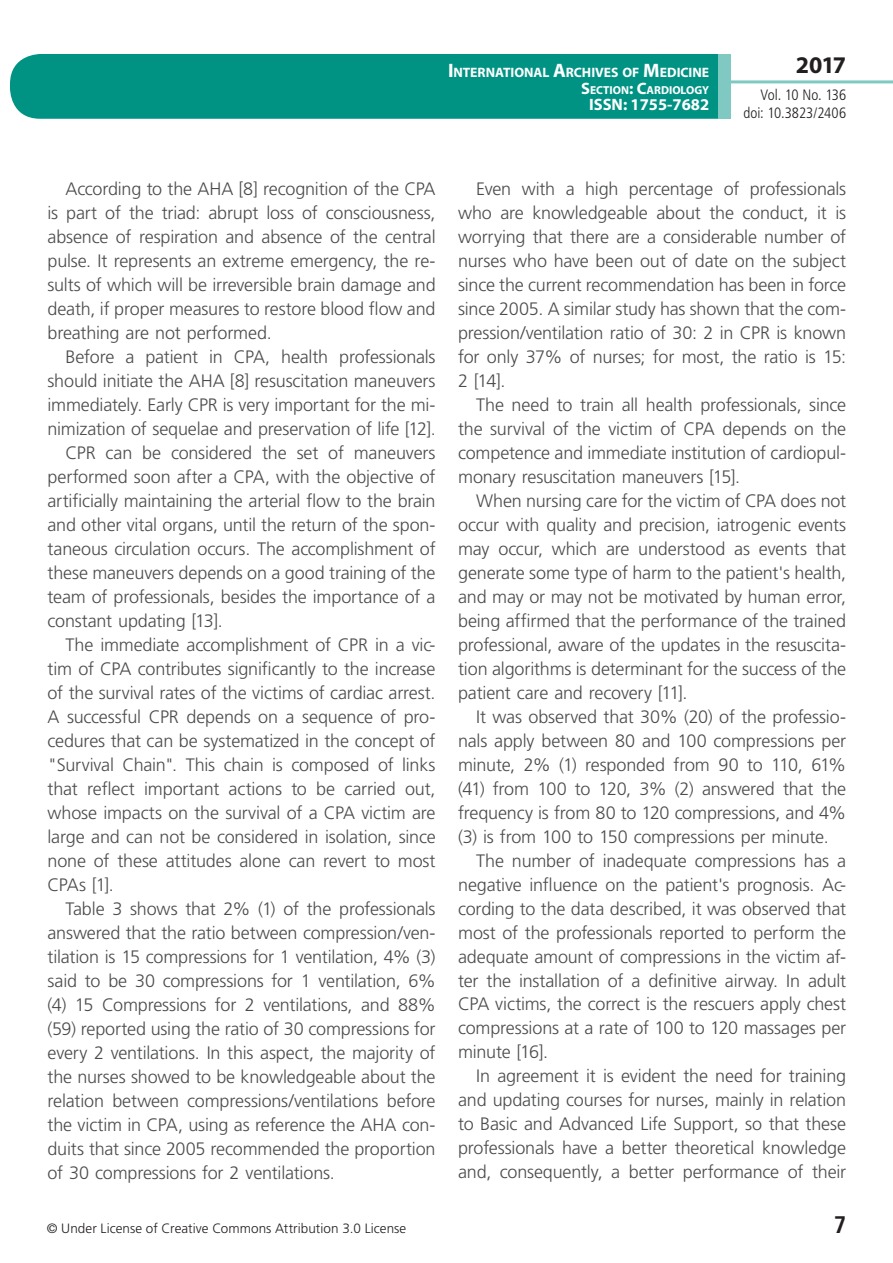
<style>
.page{position:relative;width:893px;height:1263px;background:#fff}
.page>*{position:absolute;margin:0;border:0;box-sizing:border-box;transform-origin:0 0}
.t1{font:700 24px "Myriad Pro";color:#231f20}
.t2{font:700 condensed 24px "Frutiger LT Std";color:#231f20}
.t3{font:300 18px/24px "Frutiger LT Std";letter-spacing:-.01em;color:#4b4c4d;text-align:justify}
.t4{font:700 16.5px "Myriad Pro";color:#fff}
.t5{font:300 condensed 15px/18px "Frutiger LT Std";color:#231f20;text-align:right}
.t6{font:700 13.65px "Myriad Pro";letter-spacing:-.005em;color:#fff}
.t7{font:300 13.5px "Frutiger LT Std";letter-spacing:.005em;color:#231f20}
.t8{font:700 11.55px "Myriad Pro";color:#fff}
.s1{font-size:19.5px}
.s2{font-size:16.5px}
</style>
<div class="page">
<div style="left:10px;top:54px;width:775px;height:65px;background:#009384;border-radius:30px"></div>
<div style="left:732px;top:0;width:161px;height:157px;background:#fff"></div>
<hr style="left:730px;top:80px;width:163px;height:3px;background:#80c9c2">
<div style="left:718px;top:54px;width:13px;height:65px;background:#80c9c2"></div>
<p class="t6" style="left:448px;top:64px;width:263px"><span class="s1">I</span>NTERNATIONAL <span class="s1">A</span>RCHIVES OF <span class="s1">M</span>EDICINE</p>
<p class="t8" style="left:581px;top:82px;width:130px"><span class="s2">S</span>ECTION<span class="s2">: C</span>ARDIOLOGY</p>
<p class="t4" style="left:589px;top:94px;width:122px">ISSN: 1755-7682</p>
<h1 class="t1" style="left:796px;top:49px;width:52px">2017</h1>
<p class="t5" style="left:743px;top:86px;width:104px">Vol. 10 No. 136 doi: 10.3823/2406</p>
<p class="t3" style="left:48px;top:177px;width:390px;text-indent:18px">According to the AHA [8] recognition of the CPA is part of the triad: abrupt loss of consciousness, absence of respiration and absence of the central pulse. It represents an extreme emergency, the re&shy;sults of which will be irreversible brain damage and death, if proper measures to restore blood flow and breathing are not performed.</p>
<p class="t3" style="left:66px;top:345px;width:372px">Before a patient in CPA, health professionals</p>
<p class="t3" style="left:48px;top:369px;width:390px">should initiate the AHA [8] resuscitation maneuvers</p>
<p class="t3" style="left:48px;top:393px;width:390px">immediately. Early CPR is very important for the mi-</p>
<p class="t3" style="left:48px;top:417px;width:390px">nimization of sequelae and preservation of life [12].</p>
<p class="t3" style="left:66px;top:441px;width:372px">CPR can be considered the set of maneuvers</p>
<p class="t3" style="left:48px;top:465px;width:390px">performed soon after a CPA, with the objective of</p>
<p class="t3" style="left:48px;top:489px;width:390px">artificially maintaining the arterial flow to the brain</p>
<p class="t3" style="left:48px;top:513px;width:390px">and other vital organs, until the return of the spon-</p>
<p class="t3" style="left:48px;top:537px;width:390px">taneous circulation occurs. The accomplishment of</p>
<p class="t3" style="left:48px;top:561px;width:390px">these maneuvers depends on a good training of the</p>
<p class="t3" style="left:48px;top:585px;width:390px">team of professionals, besides the importance of a</p>
<p class="t3" style="left:48px;top:609px;width:177px">constant updating [13].</p>
<p class="t3" style="left:66px;top:633px;width:372px">The immediate accomplishment of CPR in a vic-</p>
<p class="t3" style="left:48px;top:657px;width:390px">tim of CPA contributes significantly to the increase</p>
<p class="t3" style="left:48px;top:681px;width:390px">of the survival rates of the victims of cardiac arrest.</p>
<p class="t3" style="left:48px;top:705px;width:390px">A successful CPR depends on a sequence of pro-</p>
<p class="t3" style="left:48px;top:729px;width:390px">cedures that can be systematized in the concept of</p>
<p class="t3" style="left:48px;top:753px;width:390px">"Survival Chain". This chain is composed of links</p>
<p class="t3" style="left:48px;top:777px;width:390px">that reflect important actions to be carried out,</p>
<p class="t3" style="left:48px;top:801px;width:390px">whose impacts on the survival of a CPA victim are</p>
<p class="t3" style="left:48px;top:825px;width:390px">large and can not be considered in isolation, since</p>
<p class="t3" style="left:48px;top:849px;width:390px">none of these attitudes alone can revert to most</p>
<p class="t3" style="left:48px;top:873px;width:68px">CPAs [1].</p>
<p class="t3" style="left:66px;top:897px;width:372px">Table 3 shows that 2% (1) of the professionals</p>
<p class="t3" style="left:48px;top:921px;width:390px">answered that the ratio between compression/ven-</p>
<p class="t3" style="left:48px;top:945px;width:390px">tilation is 15 compressions for 1 ventilation, 4% (3)</p>
<p class="t3" style="left:48px;top:969px;width:390px">said to be 30 compressions for 1 ventilation, 6%</p>
<p class="t3" style="left:48px;top:993px;width:390px">(4) 15 Compressions for 2 ventilations, and 88%</p>
<p class="t3" style="left:48px;top:1017px;width:389px">(59) reported using the ratio of 30 compressions for</p>
<p class="t3" style="left:48px;top:1041px;width:390px">every 2 ventilations. In this aspect, the majority of</p>
<p class="t3" style="left:48px;top:1065px;width:390px">the nurses showed to be knowledgeable about the</p>
<p class="t3" style="left:48px;top:1089px;width:390px">relation between compressions/ventilations before</p>
<p class="t3" style="left:48px;top:1113px;width:390px">the victim in CPA, using as reference the AHA con-</p>
<p class="t3" style="left:48px;top:1137px;width:390px">duits that since 2005 recommended the proportion</p>
<p class="t3" style="left:48px;top:1161px;width:289px">of 30 compressions for 2 ventilations.</p>
<p class="t3" style="left:458px;top:177px;width:390px;text-indent:18px">Even with a high percentage of professionals who are knowledgeable about the conduct, it is worrying that there are a considerable number of nurses who have been out of date on the subject since the current recommendation has been in force since 2005. A similar study has shown that the com&shy;pression/ventilation ratio of 30: 2 in CPR is known for only 37% of nurses; for most, the ratio is 15:<br>2 [14].</p>
<p class="t3" style="left:458px;top:393px;width:390px;text-indent:18px">The need to train all health professionals, since the survival of the victim of CPA depends on the competence and immediate institution of cardiopul&shy;monary resuscitation maneuvers [15].</p>
<p class="t3" style="left:458px;top:489px;width:390px;text-indent:18px">When nursing care for the victim of CPA does not occur with quality and precision, iatrogenic events may occur, which are understood as events that generate some type of harm to the patient's health, and may or may not be motivated by human error, being affirmed that the performance of the trained professional, aware of the updates in the resuscita&shy;tion algorithms is determinant for the success of the patient care and recovery [11].</p>
<p class="t3" style="left:476px;top:704px;width:372px">It was observed that 30% (20) of the professio-</p>
<p class="t3" style="left:458px;top:728px;width:390px">nals apply between 80 and 100 compressions per</p>
<p class="t3" style="left:458px;top:752px;width:390px">minute, 2% (1) responded from 90 to 110, 61%</p>
<p class="t3" style="left:458px;top:776px;width:390px">(41) from 100 to 120, 3% (2) answered that the</p>
<p class="t3" style="left:458px;top:800px;width:389px">frequency is from 80 to 120 compressions, and 4%</p>
<p class="t3" style="left:458px;top:824px;width:372px">(3) is from 100 to 150 compressions per minute.</p>
<p class="t3" style="left:476px;top:848px;width:372px">The number of inadequate compressions has a</p>
<p class="t3" style="left:458px;top:872px;width:390px">negative influence on the patient's prognosis. Ac-</p>
<p class="t3" style="left:458px;top:896px;width:390px">cording to the data described, it was observed that</p>
<p class="t3" style="left:458px;top:920px;width:390px">most of the professionals reported to perform the</p>
<p class="t3" style="left:458px;top:944px;width:390px">adequate amount of compressions in the victim af-</p>
<p class="t3" style="left:458px;top:968px;width:390px">ter the installation of a definitive airway. In adult</p>
<p class="t3" style="left:458px;top:992px;width:390px">CPA victims, the correct is the rescuers apply chest</p>
<p class="t3" style="left:458px;top:1016px;width:389px">compressions at a rate of 100 to 120 massages per</p>
<p class="t3" style="left:458px;top:1040px;width:92px">minute [16].</p>
<p class="t3" style="left:476px;top:1064px;width:371px">In agreement it is evident the need for training</p>
<p class="t3" style="left:458px;top:1088px;width:390px">and updating courses for nurses, mainly in relation</p>
<p class="t3" style="left:458px;top:1112px;width:390px">to Basic and Advanced Life Support, so that these</p>
<p class="t3" style="left:458px;top:1136px;width:390px">professionals have a better theoretical knowledge</p>
<p class="t3" style="left:458px;top:1160px;width:390px">and, consequently, a better performance of their</p>
<p class="t7" style="left:47px;top:1220px;width:361px">© Under License of Creative Commons Attribution 3.0 License</p>
<h1 class="t2" style="left:834px;top:1210px;width:14px">7</h1>
</div>
